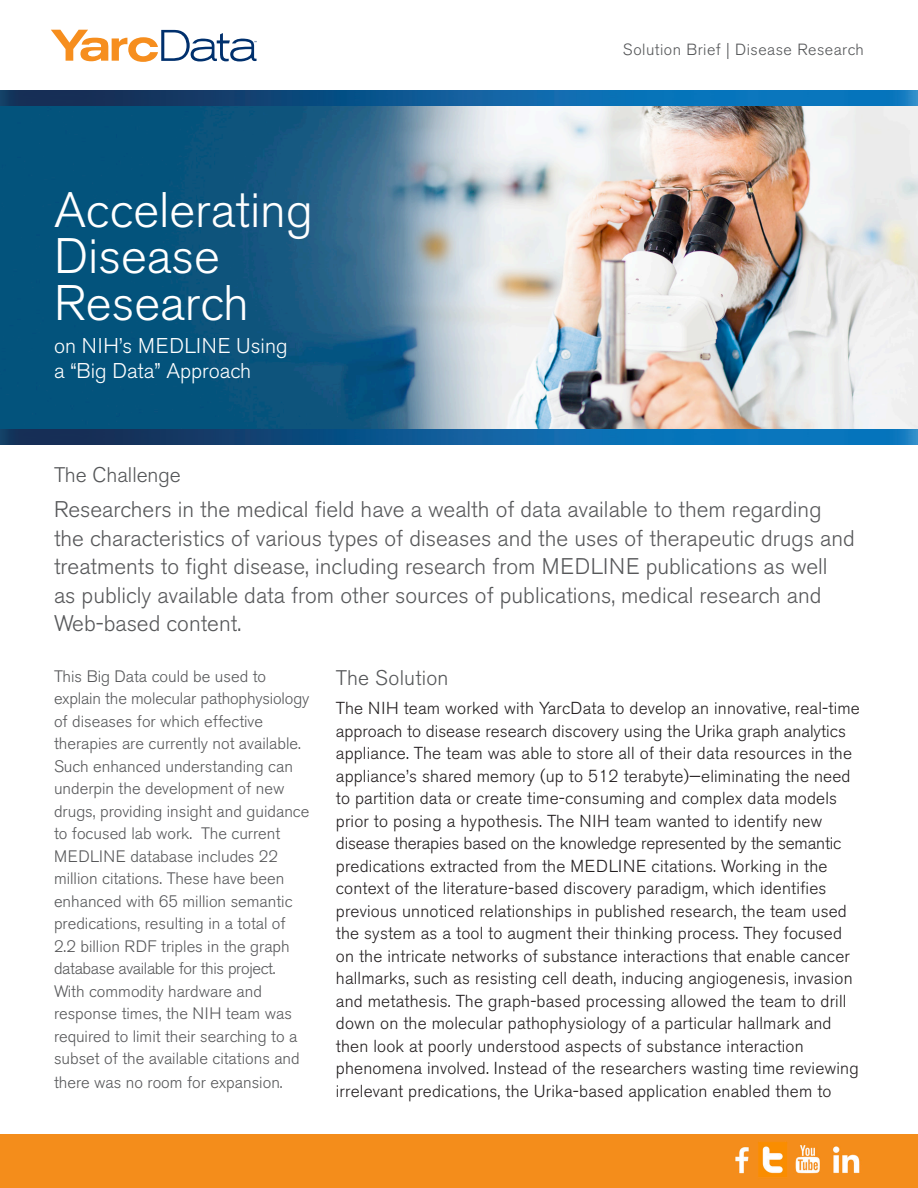
<style>
.page{position:relative;width:918px;height:1188px;background:#fff}
.page>*{position:absolute;margin:0;border:0;box-sizing:border-box;transform-origin:0 0}
.t1{font:300 49.5px/46.5px "Akzidenz Grotesk BE";color:#fff}
.Headline_main{font:300 22.5px/28.5px "Akzidenz Grotesk BE";color:#57585a}
.t2{font:300 21.3px/25.5px "Akzidenz Grotesk BE";color:#fff}
.Headline_main-2{font:300 21px "Akzidenz Grotesk BE";color:#555759}
.t3{font:300 17.25px/22.5px "Akzidenz Grotesk BE";letter-spacing:.01em;color:#231f20}
.Sidebar{font:300 16.5px/22.5px "Akzidenz Grotesk BE";color:#57585a}
.t4{font:300 16.05px "Akzidenz Grotesk BE";letter-spacing:.03em;color:#555759}
</style>
<div class="page">
<img style="left:0;top:105px;width:918px;height:325px">
<svg style="left:51px;top:30px;width:206px;height:32px"></svg>
<img style="left:0;top:430px;width:918px;height:15px">
<img style="left:0;top:90px;width:918px;height:15px">
<div style="left:0;top:1134px;width:918px;height:54px;background:#f48d1b"></div>
<p class="t1" style="left:54px;top:188px;width:260px">Accelerating<br>Disease<br>Research</p>
<p class="t2" style="left:54px;top:333px;width:235px">on NIH’s MEDLINE Using a “Big Data” Approach</p>
<p class="t4" style="left:623px;top:40px;width:243px">Solution Brief | Disease Research</p>
<p class="Headline_main-2" style="left:54px;top:463px;width:128px">The Challenge</p>
<p class="Headline_main" style="left:54px;top:496px;width:802px">Researchers in the medical field have a wealth of data available to them regarding the characteristics of various types of diseases and the uses of therapeutic drugs and treatments to fight disease, including research from MEDLINE publications as well as publicly available data from other sources of publications, medical research and Web-based content.</p>
<p class="Sidebar" style="left:54px;top:665px;width:257px">This Big Data could be used to explain the molecular pathophysiology of diseases for which effective therapies are currently not available.<br>Such enhanced understanding can underpin the development of new drugs, providing insight and guidance to focused lab work. The current MEDLINE database includes 22 million citations. These have been enhanced with 65 million semantic predications, resulting in a total of 2.2 billion RDF triples in the graph database available for this project.<br>With commodity hardware and response times, the NIH team was required to limit their searching to a subset of the available citations and</p>
<p class="Sidebar" style="left:54px;top:1072px;width:230px">there was no room for expansion.</p>
<p class="Headline_main-2" style="left:336px;top:666px;width:114px">The Solution</p>
<p class="t3" style="left:336px;top:698px;width:526px">The NIH team worked with YarcData to develop an innovative, real-time approach to disease research discovery using the Urika graph analytics appliance. The team was able to store all of their data resources in the appliance’s shared memory (up to 512 terabyte)—eliminating the need to partition data or create time-consuming and complex data models prior to posing a hypothesis. The NIH team wanted to identify new disease therapies based on the knowledge represented by the semantic predications extracted from the MEDLINE citations. Working in the context of the literature-based discovery paradigm, which identifies previous unnoticed relationships in published research, the team used the system as a tool to augment their thinking process. They focused on the intricate networks of substance interactions that enable cancer hallmarks, such as resisting cell death, inducing angiogenesis, invasion and metathesis. The graph-based processing allowed the team to drill down on the molecular pathophysiology of a particular hallmark and then look at poorly understood aspects of substance interaction phenomena involved. Instead of the researchers wasting time reviewing irrelevant predications, the Urika-based application enabled them to</p>
</div>
